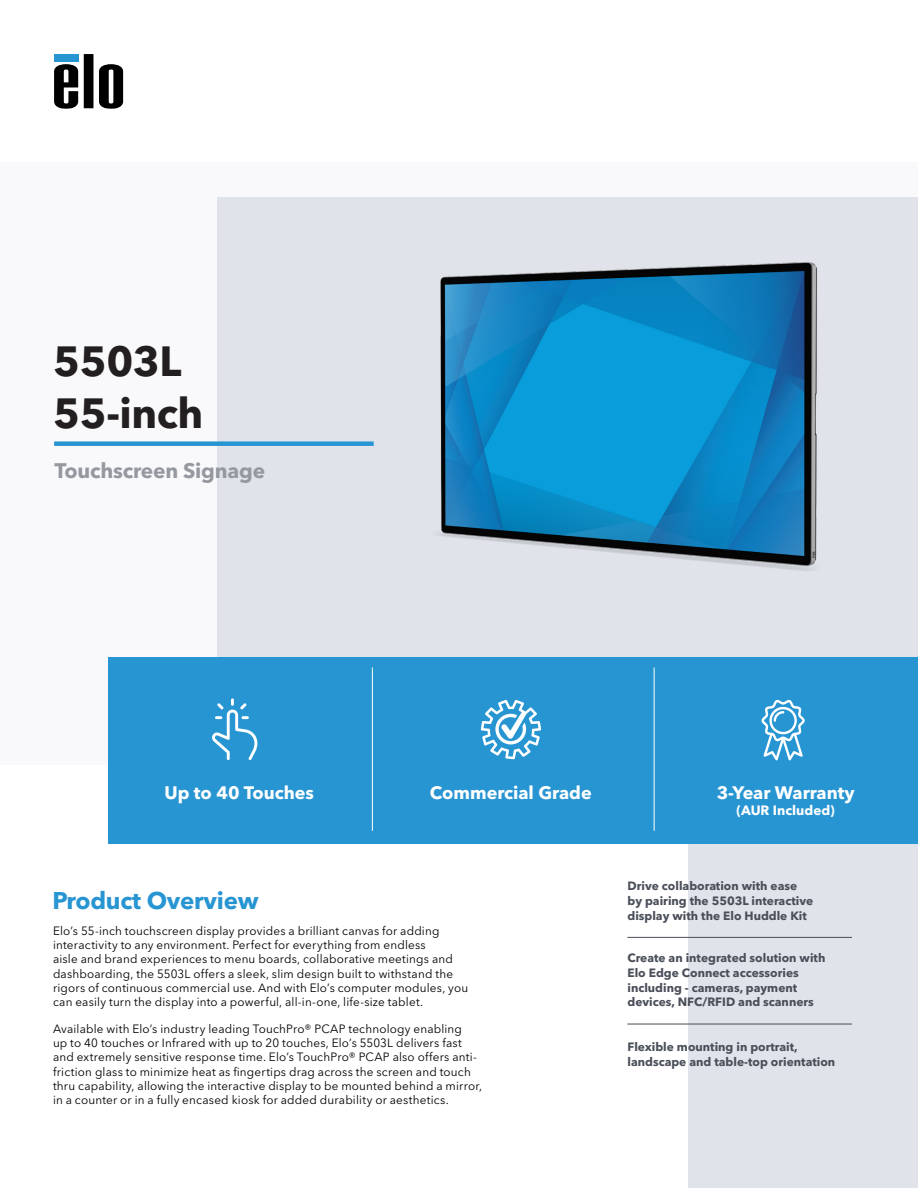
<style>
.page{position:relative;width:918px;height:1188px;background:#fff}
.page>*{position:absolute;margin:0;border:0;box-sizing:border-box;transform-origin:0 0}
.Section_Header{font:700 41.85px "Avenir Next LT Pro";letter-spacing:-.01em;color:#231f20}
.Section_Header-2{font:700 24px "Avenir Next LT Pro";letter-spacing:-.01em;color:#2895d3}
.Section_Header-3{font:700 20.85px "Avenir Next LT Pro";letter-spacing:-.01em;color:#95989f}
.t1{font:700 18px "Avenir Next LT Pro";color:#fff}
.t2{font:700 13.5px "Avenir Next LT Pro";color:#fff}
.Body_Copy{font:12px/14.4px "Avenir Next LT Pro";letter-spacing:.015em;color:#000}
.Sidebar_bullets{font:700 12px/15px "Avenir Next LT Pro";color:#494e59}
.Body_Copy_-_Bullets{font:700 12px/15px "Avenir Next LT Pro";color:#494e59}
</style>
<div class="page">
<div style="left:0;top:162px;width:918px;height:603px;background:#f9f9fb"></div>
<div style="left:217px;top:197px;width:701px;height:469px;background:#e0e3ea"></div>
<img style="left:437px;top:262px;width:380px;height:309px">
<svg style="left:84px;top:54px;width:9px;height:54px"></svg>
<svg style="left:54px;top:64px;width:24px;height:45px"></svg>
<svg style="left:99px;top:64px;width:24px;height:45px"></svg>
<div style="left:54px;top:54px;width:24px;height:7px;background:#2895d3"></div>
<div style="left:688px;top:842px;width:230px;height:346px;background:#e0e3ea"></div>
<div style="left:108px;top:657px;width:810px;height:186px;background:#2895d3"></div>
<div style="left:54px;top:441px;width:320px;height:5px;background:#2895d3"></div>
<hr style="left:372px;top:667px;width:1px;height:164px;background:#fff">
<hr style="left:654px;top:667px;width:1px;height:164px;background:#fff">
<hr style="left:627px;top:937px;width:225px;height:1px;background:#494e59">
<hr style="left:627px;top:1024px;width:225px;height:1px;background:#494e59">
<svg style="left:212px;top:698px;width:45px;height:62px"></svg>
<svg style="left:481px;top:700px;width:60px;height:59px"></svg>
<svg style="left:762px;top:700px;width:43px;height:60px"></svg>
<p class="Section_Header" style="left:53px;top:336px;width:130px">5503L</p>
<p class="Section_Header" style="left:53px;top:388px;width:152px">55-inch</p>
<p class="Section_Header-3" style="left:55px;top:458px;width:212px">Touchscreen Signage</p>
<p class="t1" style="left:164px;top:781px;width:151px">Up to 40 Touches</p>
<p class="t1" style="left:430px;top:781px;width:163px">Commercial Grade</p>
<p class="t1" style="left:717px;top:781px;width:139px">3-Year Warranty</p>
<p class="t2" style="left:737px;top:802px;width:100px">(AUR Included)</p>
<p class="Section_Header-2" style="left:52px;top:886px;width:208px">Product Overview</p>
<p class="Sidebar_bullets" style="left:627px;top:879px;width:187px">Drive collaboration with ease by pairing the 5503L interactive display with the Elo Huddle Kit</p>
<p class="Sidebar_bullets" style="left:627px;top:950px;width:199px">Create an integrated solution with<br>Elo Edge Connect accessories including - cameras, payment devices, NFC/RFID and scanners</p>
<p class="Body_Copy_-_Bullets" style="left:627px;top:1039px;width:209px">Flexible mounting in portrait, landscape and table-top orientation</p>
<p class="Body_Copy" style="left:53px;top:923px;width:417px">Elo’s 55-inch touchscreen display provides a brilliant canvas for adding interactivity to any environment. Perfect for everything from endless<br>aisle and brand experiences to menu boards, collaborative meetings and dashboarding, the 5503L offers a sleek, slim design built to withstand the rigors of continuous commercial use. And with Elo’s computer modules, you can easily turn the display into a powerful, all-in-one, life-size tablet.</p>
<p class="Body_Copy" style="left:53px;top:1021px;width:431px">Available with Elo’s industry leading TouchPro® PCAP technology enabling<br>up to 40 touches or Infrared with up to 20 touches, Elo’s 5503L delivers fast and extremely sensitive response time. Elo’s TouchPro® PCAP also offers anti&shy;friction glass to minimize heat as fingertips drag across the screen and touch thru capability, allowing the interactive display to be mounted behind a mirror, in a counter or in a fully encased kiosk for added durability or aesthetics.</p>
</div>
